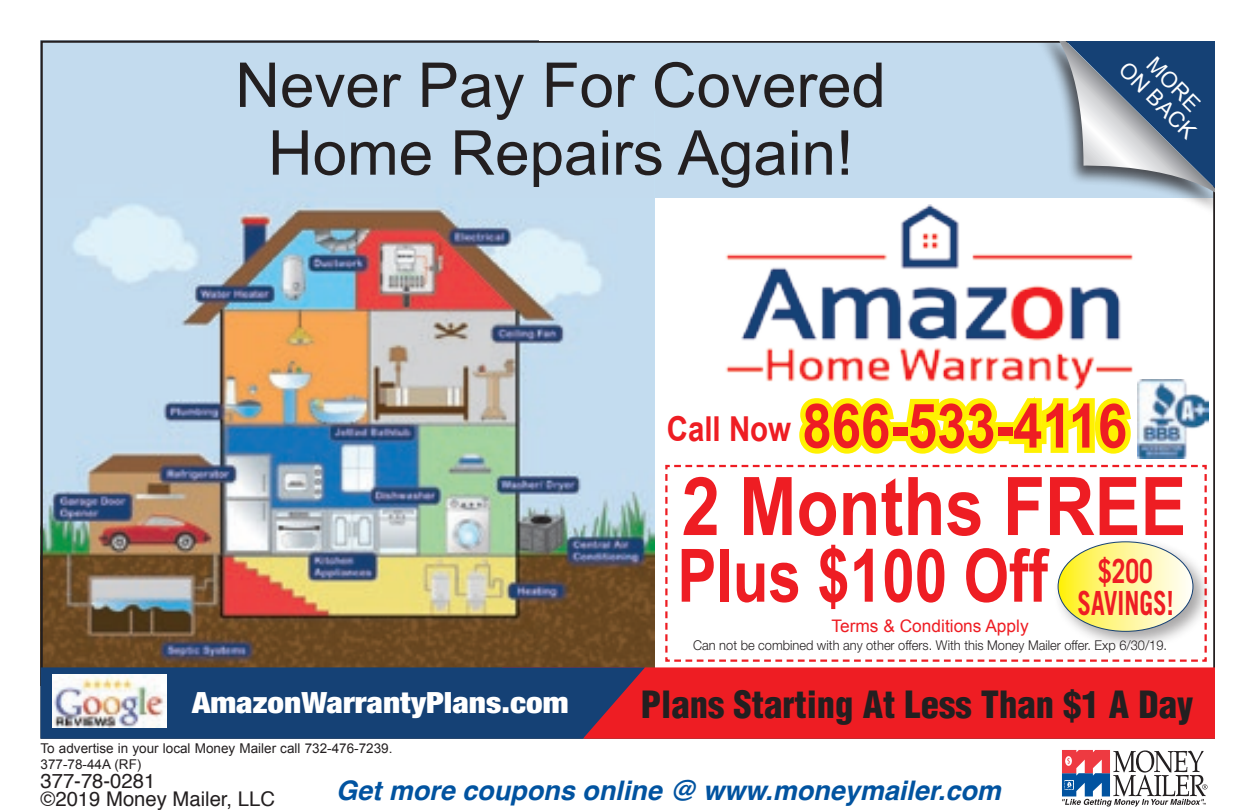
<style>
.page{position:relative;width:1256px;height:810px;background:#fff}
.page>*{position:absolute;margin:0;border:0;box-sizing:border-box;transform-origin:0 0}
.t1{font:700 81px "Arial";color:#ee1d23;scale:.85 1}
.t2{font:700 73.58px "Arial";color:#ee1d23;scale:.79 1}
.t3{font:61.88px/67.7px "Arial";color:#231f20;text-align:center}
.t4{font:700 61.43px "Arial";color:#ee1d23;scale:.86 1}
.t5{font:900 condensed 36.68px "Helvetica";color:#231f20}
.t6{font:700 34.43px "Arial";color:#ee1d23;scale:.86 1}
.t7{font:700 33.3px/31.9px "Trade Gothic";color:#ee1d23;text-align:center;scale:.74 1}
.t8{font:900 condensed 29.25px "Helvetica Neue";color:#fff;scale:1.13 1}
.t9{font:italic 700 27px "Helvetica";color:#0153a0}
.t10{font:21.82px "Arial";color:#fff}
.t11{font:20.25px/18px "Helvetica";color:#231f20}
.t12{font:17.32px "Arial";color:#ee1d23}
.t13{font:300 13.5px "Helvetica Neue";color:#231f20;scale:.95 1}
.t14{font:13.5px/16.2px "Arial";color:#231f20}
</style>
<div class="page">
<img style="left:43px;top:112px;width:611px;height:555px">
<div style="left:645px;top:667px;width:570px;height:72px;background:#ee1d23"></div>
<svg style="left:40px;top:667px;width:605px;height:72px;background:#233f6f"></svg>
<img style="left:725px;top:204px;width:408px;height:173px">
<div style="left:1028px;top:18px;width:206px;height:204px;background:#231f20;opacity:.75"></div>
<svg style="left:1042px;top:40px;width:173px;height:165px;background:#7b92ab"></svg>
<div style="left:1215px;top:0;width:41px;height:810px;background:#fff"></div>
<div style="left:539px;top:0;width:717px;height:40px;background:#fff"></div>
<svg style="left:665px;top:464px;width:542px;height:198px"></svg>
<svg style="left:672px;top:377px;width:525px;height:90px"></svg>
<div style="left:1053px;top:536px;width:159px;height:115px;background:#231f20;opacity:.4"></div>
<svg style="left:1058px;top:542px;width:134px;height:89px;background:#f4efa2"></svg>
<img style="left:1137px;top:379px;width:71px;height:80px">
<img style="left:52px;top:675px;width:115px;height:53px">
<svg style="left:1062px;top:750px;width:145px;height:57px"></svg>
<h3 class="t3" style="left:235px;top:52px;width:652px">Never Pay For Covered<br>Home Repairs Again!</h3>
<h3 class="t10" style="left:1160px;top:51px;width:67px;rotate:45deg">MORE</h3>
<h3 class="t10" style="left:1133px;top:55px;width:100px;rotate:45deg">ON BACK</h3>
<h3 class="t6" style="left:667px;top:406px;width:146px">Call Now</h3>
<h3 class="t4" style="left:802px;top:385px;width:379px">866-533-4116</h3>
<h1 class="t1" style="left:681px;top:453px;width:595px">2 Months FREE</h1>
<h2 class="t2" style="left:677px;top:527px;width:470px">Plus $100 Off</h2>
<h3 class="t7" style="left:1077px;top:554px;width:131px">$200<br>SAVINGS!</h3>
<p class="t12" style="left:831px;top:614px;width:199px">Terms &amp; Conditions Apply</p>
<p class="t13" style="left:693px;top:637px;width:500px">Can not be combined with any other offers. With this Money Mailer offer. Exp 6/30/19.</p>
<h3 class="t8" style="left:192px;top:684px;width:334px">AmazonWarrantyPlans.com</h3>
<h3 class="t5" style="left:641px;top:681px;width:554px">Plans Starting At Less Than $1 A Day</h3>
<p class="t14" style="left:40px;top:740px;width:353px">To advertise in your local Money Mailer call 732-476-7239.<br>377-78-44A (RF)</p>
<h3 class="t11" style="left:40px;top:773px;width:236px">377-78-0281<br>©2019 Money Mailer, LLC</h3>
<h3 class="t9" style="left:336px;top:768px;width:666px">Get more coupons online @ www.moneymailer.com</h3>
</div>
